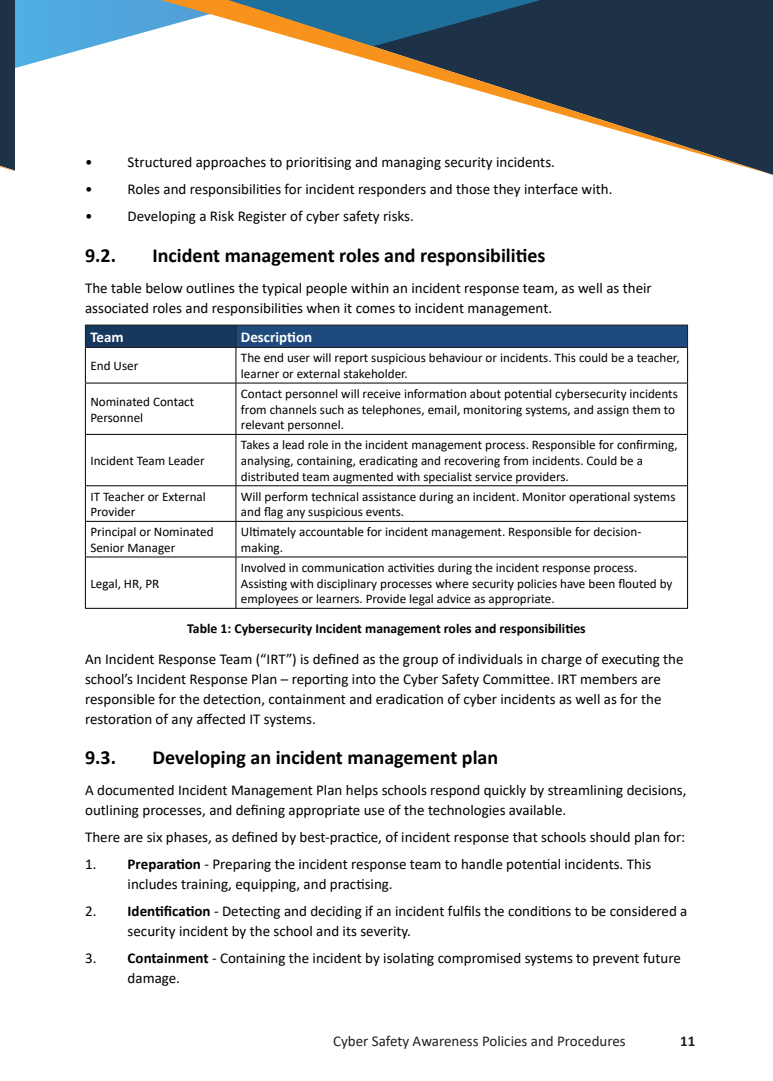
<style>
.page{position:relative;width:773px;height:1081px;background:#fff}
.page>*{position:absolute;margin:0;border:0;box-sizing:border-box;transform-origin:0 0}
.Heading_1{font:700 20px "Calibri";color:#000}
.t1{font:15px/20px "Calibri";color:#000}
.t2{font:15px "Calibri";color:#231f20}
.t3{font:700 15px "Calibri";color:#fff}
.t4{font:700 15px "Calibri";color:#231f20}
.t5{font:700 13.75px "Calibri";color:#000}
.t6{font:13.12px/15.8px "Calibri";color:#000}
.s1{font-weight:700}
</style>
<div class="page">
<svg style="left:540px;top:0;width:232px;height:175px;fill:#1d3246"></svg>
<svg style="left:0;top:0;width:540px;height:171px"></svg>
<div style="left:85px;top:325px;width:151px;height:22px;background:#17385e"></div>
<div style="left:236px;top:325px;width:451px;height:22px;background:#1f4a7d"></div>
<hr style="left:85px;top:348px;width:1px;height:35px;background:#000">
<hr style="left:235px;top:348px;width:1px;height:35px;background:#000">
<hr style="left:687px;top:348px;width:1px;height:35px;background:#000">
<hr style="left:85px;top:383px;width:151px;height:1px;background:#000">
<hr style="left:85px;top:383px;width:1px;height:51px;background:#000">
<hr style="left:236px;top:383px;width:451px;height:1px;background:#000">
<hr style="left:235px;top:383px;width:1px;height:51px;background:#000">
<hr style="left:687px;top:383px;width:1px;height:51px;background:#000">
<hr style="left:85px;top:434px;width:151px;height:1px;background:#000">
<hr style="left:85px;top:435px;width:1px;height:50px;background:#000">
<hr style="left:236px;top:434px;width:451px;height:1px;background:#000">
<hr style="left:235px;top:435px;width:1px;height:50px;background:#000">
<hr style="left:687px;top:435px;width:1px;height:50px;background:#000">
<hr style="left:85px;top:485px;width:151px;height:1px;background:#000">
<hr style="left:85px;top:486px;width:1px;height:35px;background:#000">
<hr style="left:236px;top:485px;width:451px;height:1px;background:#000">
<hr style="left:235px;top:486px;width:1px;height:35px;background:#000">
<hr style="left:687px;top:486px;width:1px;height:35px;background:#000">
<hr style="left:85px;top:521px;width:151px;height:1px;background:#000">
<hr style="left:85px;top:522px;width:1px;height:35px;background:#000">
<hr style="left:236px;top:521px;width:451px;height:1px;background:#000">
<hr style="left:235px;top:522px;width:1px;height:35px;background:#000">
<hr style="left:687px;top:522px;width:1px;height:35px;background:#000">
<hr style="left:85px;top:557px;width:151px;height:1px;background:#000">
<hr style="left:85px;top:557px;width:1px;height:51px;background:#000">
<hr style="left:236px;top:557px;width:451px;height:1px;background:#000">
<hr style="left:235px;top:557px;width:1px;height:51px;background:#000">
<hr style="left:687px;top:557px;width:1px;height:51px;background:#000">
<hr style="left:85px;top:608px;width:151px;height:1px;background:#000">
<hr style="left:236px;top:608px;width:451px;height:1px;background:#000">
<svg style="left:85px;top:326px;width:1px;height:21px"></svg>
<svg style="left:235px;top:326px;width:1px;height:21px"></svg>
<svg style="left:687px;top:325px;width:1px;height:22px"></svg>
<hr style="left:85px;top:325px;width:151px;height:1px;background:#231f20">
<hr style="left:236px;top:325px;width:451px;height:1px;background:#231f20">
<hr style="left:85px;top:347px;width:151px;height:1px;background:#231f20">
<hr style="left:236px;top:347px;width:451px;height:1px;background:#231f20">
<p class="t1" style="left:85px;top:152px;width:471px">• Structured approaches to prioritising and managing security incidents.</p>
<p class="t1" style="left:85px;top:179px;width:528px">• Roles and responsibilities for incident responders and those they interface with.</p>
<p class="t1" style="left:85px;top:206px;width:330px">• Developing a Risk Register of cyber safety risks.</p>
<p class="Heading_1" style="left:85px;top:241px;width:32px">9.2.</p>
<p class="Heading_1" style="left:152px;top:241px;width:394px">Incident management roles and responsibilities</p>
<p class="t1" style="left:85px;top:277px;width:568px">The table below outlines the typical people within an incident response team, as well as their associated roles and responsibilities when it comes to incident management.</p>
<p class="t3" style="left:90px;top:326px;width:35px">Team</p>
<p class="t3" style="left:241px;top:326px;width:73px">Description</p>
<p class="t6" style="left:90px;top:358px;width:49px">End User</p>
<p class="t6" style="left:241px;top:350px;width:440px">The end user will report suspicious behaviour or incidents. This could be a teacher, learner or external stakeholder.</p>
<p class="t6" style="left:90px;top:393px;width:105px">Nominated Contact<br>Personnel</p>
<p class="t6" style="left:241px;top:385px;width:438px">Contact personnel will receive information about potential cybersecurity incidents from channels such as telephones, email, monitoring systems, and assign them to relevant personnel.</p>
<p class="t6" style="left:90px;top:452px;width:116px">Incident Team Leader</p>
<p class="t6" style="left:241px;top:437px;width:438px">Takes a lead role in the incident management process. Responsible for confirming, analysing, containing, eradicating and recovering from incidents. Could be a distributed team augmented with specialist service providers.</p>
<p class="t6" style="left:90px;top:488px;width:117px">IT Teacher or External<br>Provider</p>
<p class="t6" style="left:241px;top:488px;width:436px">Will perform technical assistance during an incident. Monitor operational systems and flag any suspicious events.</p>
<p class="t6" style="left:90px;top:524px;width:125px">Principal or Nominated<br>Senior Manager</p>
<p class="t6" style="left:241px;top:524px;width:402px">Ultimately accountable for incident management. Responsible for decision&shy;making.</p>
<p class="t6" style="left:90px;top:575px;width:70px">Legal, HR, PR</p>
<p class="t6" style="left:241px;top:559px;width:433px">Involved in communication activities during the incident response process.<br>Assisting with disciplinary processes where security policies have been flouted by employees or learners. Provide legal advice as appropriate.</p>
<p class="t5" style="left:187px;top:619px;width:400px">Table 1: Cybersecurity Incident management roles and responsibilities</p>
<p class="t1" style="left:85px;top:648px;width:600px">An Incident Response Team (“IRT”) is defined as the group of individuals in charge of executing the school’s Incident Response Plan – reporting into the Cyber Safety Committee. IRT members are responsible for the detection, containment and eradication of cyber incidents as well as for the restoration of any affected IT systems.</p>
<p class="Heading_1" style="left:85px;top:743px;width:32px">9.3.</p>
<p class="Heading_1" style="left:152px;top:743px;width:347px">Developing an incident management plan</p>
<p class="t1" style="left:85px;top:779px;width:603px">A documented Incident Management Plan helps schools respond quickly by streamlining decisions, outlining processes, and defining appropriate use of the technologies available.</p>
<p class="t1" style="left:85px;top:826px;width:601px">There are six phases, as defined by best-practice, of incident response that schools should plan for:</p>
<p class="t1" style="left:128px;top:854px;width:525px;text-indent:-43px">1. <span class="s1">Preparation</span> - Preparing the incident response team to handle potential incidents. This includes training, equipping, and practising.</p>
<p class="t1" style="left:128px;top:901px;width:561px;text-indent:-43px">2. <span class="s1">Identification</span> - Detecting and deciding if an incident fulfils the conditions to be considered a security incident by the school and its severity.</p>
<p class="t1" style="left:128px;top:948px;width:554px;text-indent:-43px">3. <span class="s1">Containment</span> - Containing the incident by isolating compromised systems to prevent future damage.</p>
<p class="t2" style="left:333px;top:1030px;width:294px">Cyber Safety Awareness Policies and Procedures</p>
<p class="t4" style="left:680px;top:1030px;width:17px">11</p>
</div>
